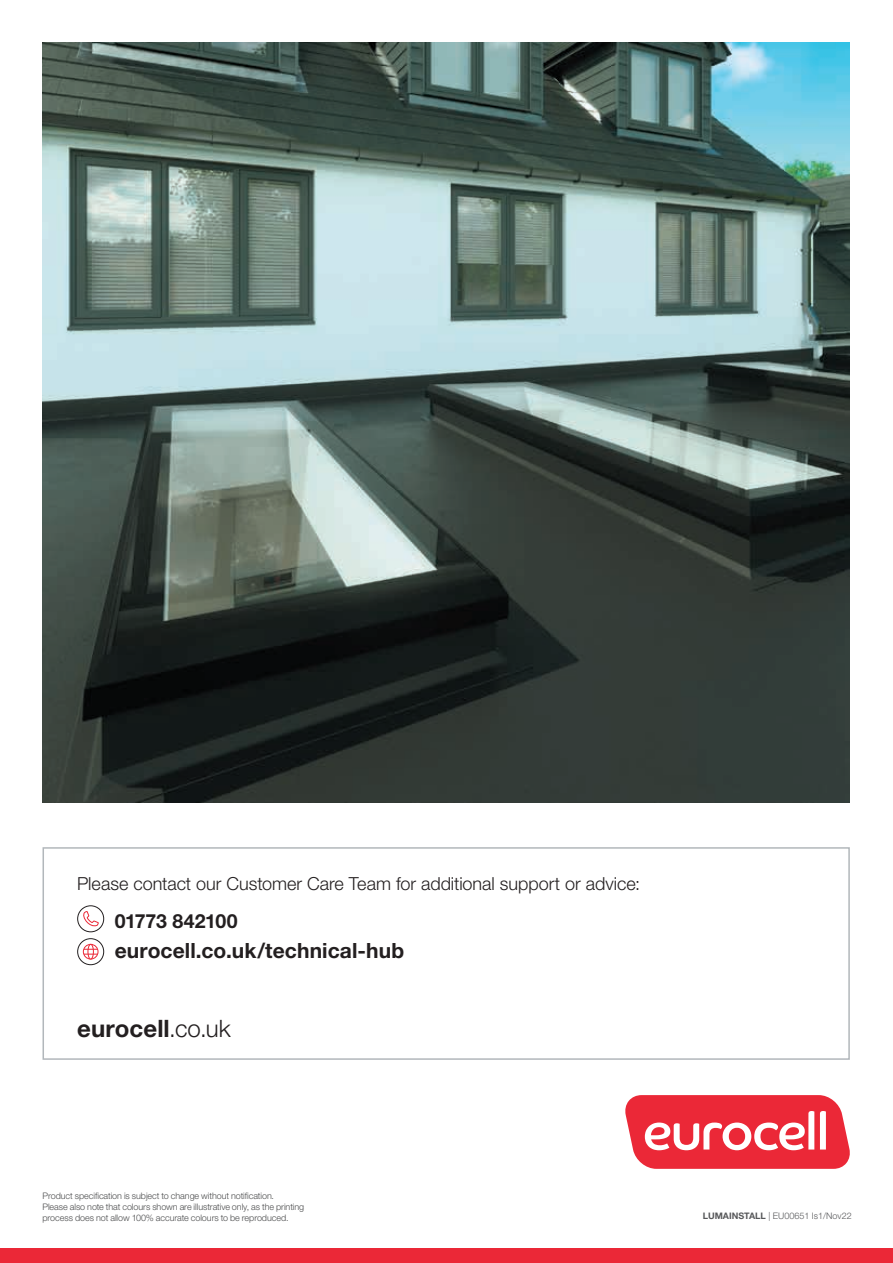
<style>
.page{position:relative;width:893px;height:1263px;background:#fff}
.page>*{position:absolute;margin:0;border:0;box-sizing:border-box;transform-origin:0 0}
.t1{font:700 24px "Helvetica Neue LT Std";letter-spacing:.005em;color:#231f20}
.t2{font:700 21px "Helvetica Neue LT Std";letter-spacing:.005em;color:#231f20}
.t3{font:700 19.5px "Helvetica Neue LT Std";letter-spacing:-.01em;color:#231f20}
.t4{font:300 18px "Helvetica Neue LT Std";color:#231f20}
.t5{font:300 9px/10.8px "Helvetica Neue LT Std";letter-spacing:-.005em;color:#4b4c4d}
.t6{font:300 9px "Helvetica Neue LT Std";color:#57585a}
.s1{font-weight:300}
.s2{font-weight:700}
</style>
<div class="page">
<div style="left:43px;top:847px;width:807px;height:213px;border:2px solid #b2b7bb"></div>
<svg style="left:625px;top:1095px;width:225px;height:74px"></svg>
<svg style="left:83px;top:944px;width:15px;height:15px"></svg>
<div style="left:83px;top:944px;width:15px;height:15px;border:1px solid #eb2837;border-radius:50%"></div>
<svg style="left:88px;top:944px;width:5px;height:15px"></svg>
<div style="left:87px;top:944px;width:7px;height:15px;border:1px solid #eb2837;border-radius:50%"></div>
<svg style="left:84px;top:949px;width:14px;height:6px"></svg>
<div style="left:77px;top:938px;width:27px;height:27px;border:1px solid #231f20;border-radius:50%"></div>
<svg style="left:83px;top:911px;width:16px;height:18px"></svg>
<div style="left:77px;top:905px;width:27px;height:27px;border:1px solid #231f20;border-radius:50%"></div>
<div style="left:0;top:1248px;width:893px;height:15px;background:#eb2837"></div>
<img style="left:43px;top:43px;width:806px;height:760px">
<h3 class="t4" style="left:77px;top:872px;width:565px">Please contact our Customer Care Team for additional support or advice:</h3>
<h3 class="t3" style="left:115px;top:909px;width:125px">01773 842100</h3>
<h2 class="t2" style="left:115px;top:938px;width:291px">eurocell.co.uk/technical-hub</h2>
<h1 class="t1" style="left:77px;top:1014px;width:155px">eurocell<span class="s1">.co.uk</span></h1>
<p class="t5" style="left:43px;top:1190px;width:263px">Product specification is subject to change without notification.<br>Please also note that colours shown are illustrative only, as the printing process does not allow 100% accurate colours to be reproduced.</p>
<p class="t6" style="left:703px;top:1211px;width:151px"><span class="s2">LUMAINSTALL</span> | EU00651 Is1/Nov22</p>
</div>
